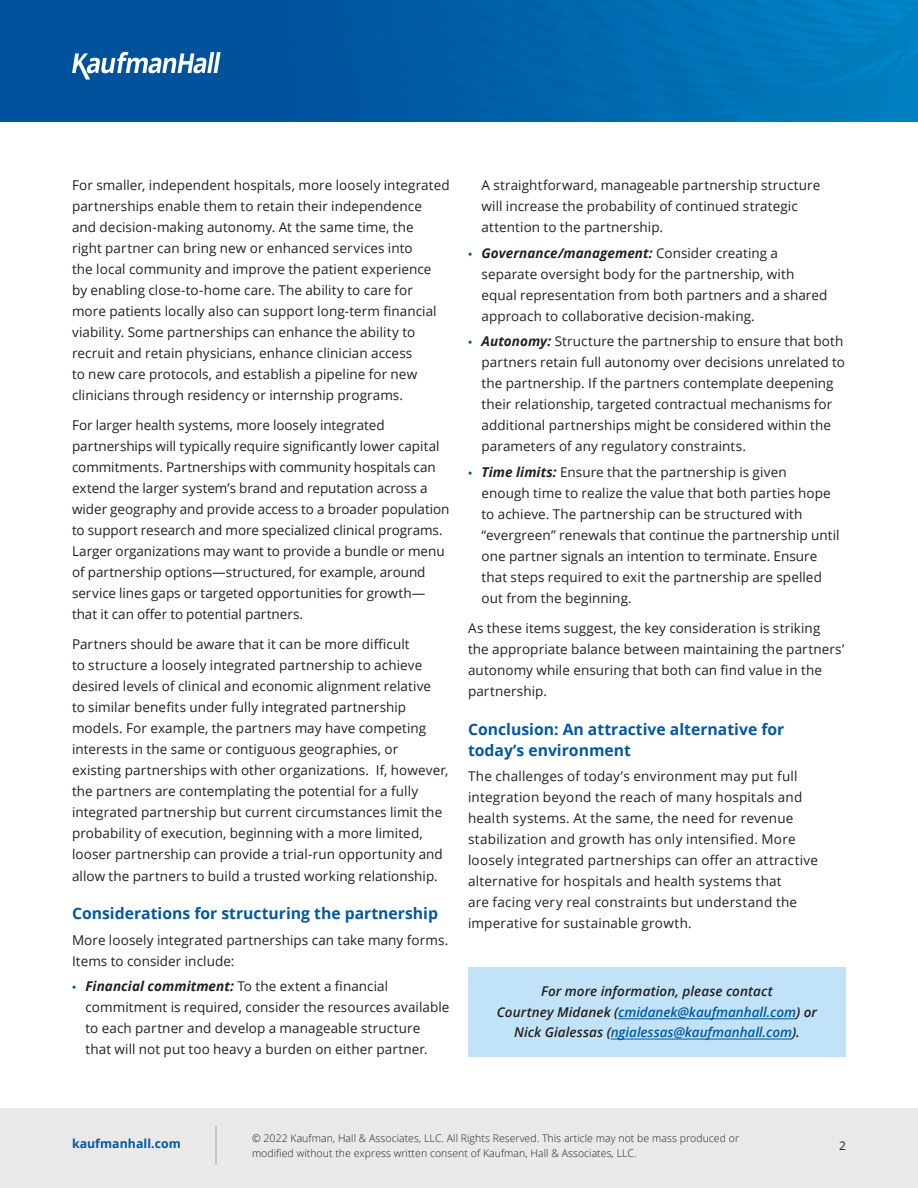
<style>
.page{position:relative;width:918px;height:1188px;background:#fff}
.page>*{position:absolute;margin:0;border:0;box-sizing:border-box;transform-origin:0 0}
.t1{font:700 15.75px/21px "Open Sans";color:#0058a4}
.t2{font:13.5px/21px "Open Sans";letter-spacing:.005em;color:#231f20}
.t3{font:italic 600 13.5px/20.2px "Open Sans";letter-spacing:.005em;color:#231f20;text-align:center}
.t4{font:700 12.3px "Open Sans";letter-spacing:.005em;color:#0058a4}
.t5{font:12px "Open Sans";color:#231f20}
.t6{font:300 10.5px/15px "Open Sans";letter-spacing:.005em;color:#231f20}
.s1{color:#0058a4}
.s2{font-weight:700;font-style:italic}
</style>
<div class="page">
<div style="left:0;top:1109px;width:918px;height:79px;background:#e9e9ea"></div>
<hr style="left:216px;top:1127px;width:1px;height:38px;background:#9d9fa2">
<img style="left:0;top:0;width:918px;height:122px">
<svg style="left:72px;top:52px;width:149px;height:28px"></svg>
<div style="left:468px;top:968px;width:378px;height:90px;background:#c2e3f7"></div>
<hr style="left:618px;top:1018px;width:178px;height:1px;background:#0058a4">
<hr style="left:611px;top:1039px;width:181px;height:1px;background:#0058a4">
<p class="t2" style="left:72px;top:175px;width:379px">For smaller, independent hospitals, more loosely integrated partnerships enable them to retain their independence<br>and decision-making autonomy. At the same time, the<br>right partner can bring new or enhanced services into<br>the local community and improve the patient experience by enabling close-to-home care. The ability to care for more patients locally also can support long-term financial viability. Some partnerships can enhance the ability to recruit and retain physicians, enhance clinician access<br>to new care protocols, and establish a pipeline for new clinicians through residency or internship programs.</p>
<p class="t2" style="left:72px;top:415px;width:379px">For larger health systems, more loosely integrated partnerships will typically require significantly lower capital commitments. Partnerships with community hospitals can extend the larger system’s brand and reputation across a wider geography and provide access to a broader population to support research and more specialized clinical programs.<br>Larger organizations may want to provide a bundle or menu of partnership options—structured, for example, around service lines gaps or targeted opportunities for growth— that it can offer to potential partners.</p>
<p class="t2" style="left:72px;top:634px;width:378px">Partners should be aware that it can be more difficult<br>to structure a loosely integrated partnership to achieve desired levels of clinical and economic alignment relative<br>to similar benefits under fully integrated partnership models. For example, the partners may have competing interests in the same or contiguous geographies, or existing partnerships with other organizations. If, however, the partners are contemplating the potential for a fully integrated partnership but current circumstances limit the probability of execution, beginning with a more limited, looser partnership can provide a trial-run opportunity and allow the partners to build a trusted working relationship.</p>
<p class="t1" style="left:72px;top:903px;width:367px">Considerations for structuring the partnership</p>
<p class="t2" style="left:72px;top:929px;width:378px">More loosely integrated partnerships can take many forms.<br>Items to consider include:</p>
<p class="t2" style="left:86px;top:976px;width:365px;text-indent:-14px"><span class="s1">•</span> <span class="s2">Financial commitment:</span> To the extent a financial commitment is required, consider the resources available to each partner and develop a manageable structure<br>that will not put too heavy a burden on either partner.</p>
<p class="t2" style="left:481px;top:175px;width:340px">A straightforward, manageable partnership structure will increase the probability of continued strategic attention to the partnership.</p>
<p class="t2" style="left:482px;top:242px;width:347px;text-indent:-14px"><span class="s1">•</span> <span class="s2">Governance/management:</span> Consider creating a separate oversight body for the partnership, with equal representation from both partners and a shared approach to collaborative decision-making.</p>
<p class="t2" style="left:482px;top:331px;width:365px;text-indent:-14px"><span class="s1">•</span> <span class="s2">Autonomy:</span> Structure the partnership to ensure that both partners retain full autonomy over decisions unrelated to the partnership. If the partners contemplate deepening their relationship, targeted contractual mechanisms for additional partnerships might be considered within the parameters of any regulatory constraints.</p>
<p class="t2" style="left:482px;top:461px;width:360px;text-indent:-14px"><span class="s1">•</span> <span class="s2">Time limits:</span> Ensure that the partnership is given<br>enough time to realize the value that both parties hope to achieve. The partnership can be structured with “evergreen” renewals that continue the partnership until one partner signals an intention to terminate. Ensure that steps required to exit the partnership are spelled out from the beginning.</p>
<p class="t2" style="left:468px;top:617px;width:378px">As these items suggest, the key consideration is striking the appropriate balance between maintaining the partners’ autonomy while ensuring that both can find value in the partnership.</p>
<p class="t1" style="left:468px;top:718px;width:318px">Conclusion: An attractive alternative for today’s environment</p>
<p class="t2" style="left:468px;top:766px;width:352px">The challenges of today’s environment may put full integration beyond the reach of many hospitals and health systems. At the same, the need for revenue stabilization and growth has only intensified. More loosely integrated partnerships can offer an attractive alternative for hospitals and health systems that<br>are facing very real constraints but understand the imperative for sustainable growth.</p>
<p class="t3" style="left:497px;top:981px;width:322px">For more information, please contact<br>Courtney Midanek (<span class="s1">cmidanek@kaufmanhall.com</span>) or<br>Nick Gialessas (<span class="s1">ngialessas@kaufmanhall.com</span>).</p>
<p class="t6" style="left:252px;top:1131px;width:489px">© 2022 Kaufman, Hall &amp; Associates, LLC. All Rights Reserved. This article may not be mass produced or modified without the express written consent of Kaufman, Hall &amp; Associates, LLC.</p>
<p class="t4" style="left:72px;top:1135px;width:110px">kaufmanhall.com</p>
<p class="t5" style="left:839px;top:1137px;width:8px">2</p>
</div>
